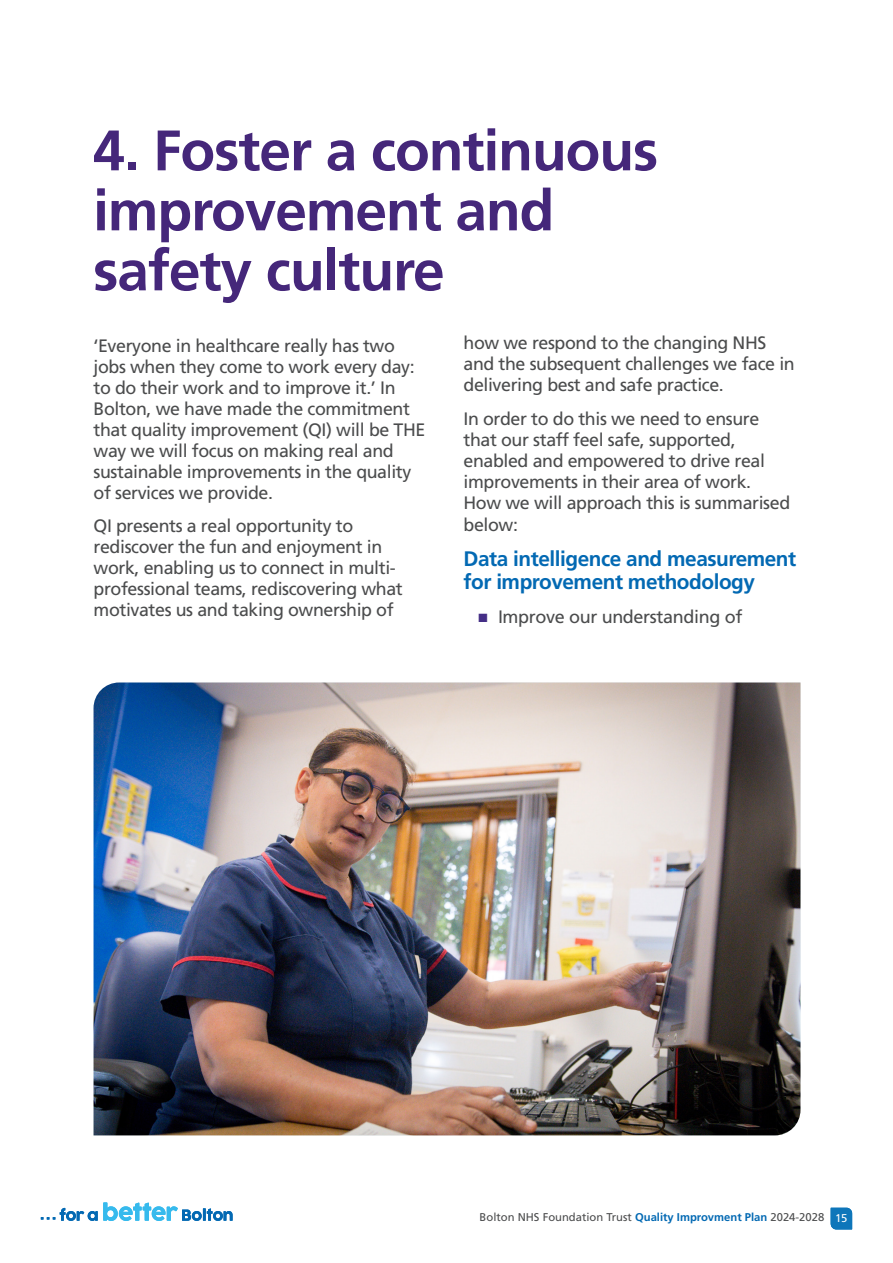
<style>
.page{position:relative;width:893px;height:1263px;background:#fff}
.page>*{position:absolute;margin:0;border:0;box-sizing:border-box;transform-origin:0 0}
.t1{font:700 57px/60px "Frutiger LT Pro";letter-spacing:-.02em;color:#45277a}
.t2{font:700 21px/22.5px "Frutiger LT Pro";letter-spacing:-.02em;color:#0369b3}
.t3{font:18px/21px "Frutiger LT Pro";letter-spacing:-.02em;color:#4b4c4d}
.t4{font:11.25px "Frutiger LT Pro";color:#4b4c4d}
.t5{font:11.25px "Frutiger LT Pro";color:#fff}
.s1{color:#442e86}
.s2{font-weight:700;color:#0369b3}
</style>
<div class="page">
<svg style="left:41px;top:1202px;width:192px;height:19px"></svg>
<svg style="left:831px;top:1208px;width:21px;height:21px"></svg>
<img style="left:94px;top:682px;width:706px;height:453px">
<p class="t1" style="left:93px;top:121px;width:567px">4. Foster a continuous improvement and safety culture</p>
<p class="t3" style="left:94px;top:335px;width:333px">‘Everyone in healthcare really has two jobs when they come to work every day: to do their work and to improve it.’ In Bolton, we have made the commitment that quality improvement (QI) will be THE way we will focus on making real and sustainable improvements in the quality of services we provide.</p>
<p class="t3" style="left:94px;top:516px;width:311px">QI presents a real opportunity to rediscover the fun and enjoyment in work, enabling us to connect in multi&shy;professional teams, rediscovering what motivates us and taking ownership of</p>
<p class="t3" style="left:463px;top:333px;width:333px">how we respond to the changing NHS and the subsequent challenges we face in delivering best and safe practice.</p>
<p class="t3" style="left:463px;top:408px;width:328px">In order to do this we need to ensure that our staff feel safe, supported, enabled and empowered to drive real improvements in their area of work.<br>How we will approach this is summarised below:</p>
<p class="t2" style="left:463px;top:548px;width:334px">Data intelligence and measurement for improvement methodology</p>
<p class="t3" style="left:478px;top:607px;width:265px"><span class="s1">■</span> Improve our understanding of</p>
<p class="t4" style="left:480px;top:1210px;width:346px">Bolton NHS Foundation Trust <span class="s2">Quality Improvment Plan</span> 2024-2028</p>
<p class="t5" style="left:835px;top:1211px;width:14px">15</p>
<p class="t5" style="left:835px;top:1211px;width:14px">03</p>
<p class="t5" style="left:838px;top:1212px;width:8px">2</p>
</div>
